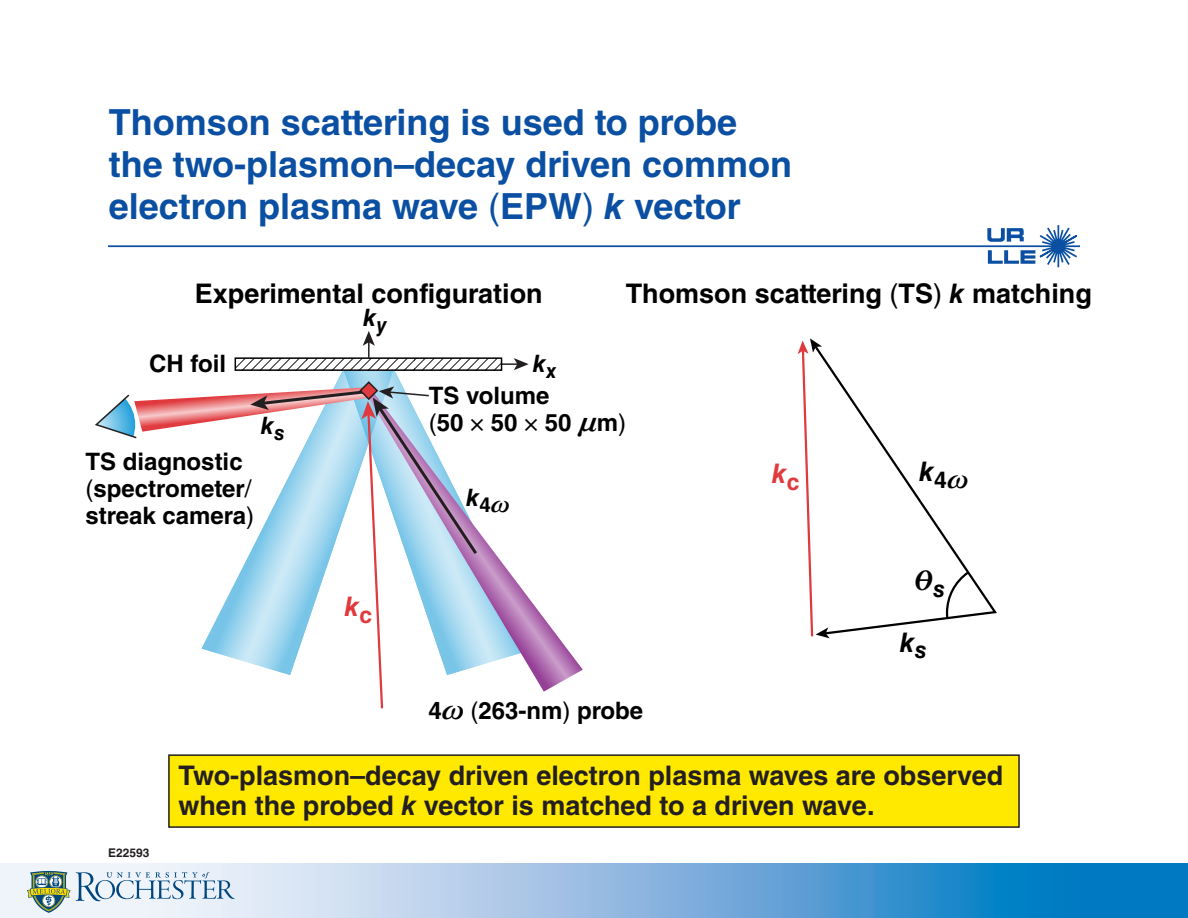
<style>
.page{position:relative;width:1188px;height:918px;background:#fff}
.page>*{position:absolute;margin:0;border:0;box-sizing:border-box;transform-origin:0 0}
.t1{font:700 36px/42px "Helvetica LT Std";color:#0a4fa2}
.t2{font:700 27px/30px "Helvetica LT Std";color:#231f20}
.t3{font:700 27px "Helvetica LT Std";color:#000}
.t4{font:italic 700 27px "Helvetica LT Std";color:#000}
.t5{font:italic 700 27px "Helvetica LT Std";color:#e03a3e}
.t6{font:italic 700 27px "MM Greek";color:#000}
.t7{font:700 24px/27px "Helvetica LT Std";color:#000}
.t8{font:italic 700 24px "Helvetica LT Std";color:#000}
.t9{font:700 12px "Helvetica LT Std";color:#231f20}
.s1{font-weight:400}
.s2{font-style:italic}
.s3{font-family:"MM Greek";font-style:italic}
</style>
<div class="page">
<svg style="left:344px;top:371px;width:56px;height:9px"></svg>
<svg style="left:363px;top:331px;width:12px;height:26px"></svg>
<svg style="left:502px;top:358px;width:27px;height:12px"></svg>
<svg style="left:480px;top:533px;width:103px;height:159px"></svg>
<svg style="left:238px;top:360px;width:261px;height:8px"></svg>
<div style="left:235px;top:357px;width:267px;height:14px;border:2px solid #000"></div>
<svg style="left:95px;top:380px;width:385px;height:329px"></svg>
<svg style="left:830px;top:366px;width:167px;height:268px"></svg>
<svg style="left:798px;top:338px;width:32px;height:301px"></svg>
<svg style="left:945px;top:570px;width:26px;height:51px"></svg>
<div style="left:169px;top:755px;width:850px;height:72px;background:#ffe901"></div>
<div style="left:168px;top:754px;width:852px;height:74px;border:2px solid #231f20"></div>
<svg style="left:0;top:864px;width:1188px;height:54px;background:#77b1dc"></svg>
<svg style="left:27px;top:871px;width:208px;height:42px"></svg>
<svg style="left:987px;top:225px;width:92px;height:43px"></svg>
<hr style="left:108px;top:245px;width:972px;height:2px;background:#0a4fa2">
<p class="t1" style="left:109px;top:100px;width:685px">Thomson scattering is used to probe the two-plasmon–decay driven common electron plasma wave <span class="s1">(</span>EPW<span class="s1">)</span> <span class="s2">k</span> vector</p>
<p class="t3" style="left:195px;top:277px;width:349px">Experimental configuration</p>
<p class="t3" style="left:626px;top:277px;width:468px">Thomson scattering <span class="s1">(</span>TS<span class="s1">)</span> <span class="s2">k</span> matching</p>
<p class="t8" style="left:363px;top:303px;width:25px">k<sub>y</sub></p>
<p class="t7" style="left:149px;top:349px;width:78px">CH foil</p>
<p class="t7" style="left:86px;top:448px;width:170px">TS diagnostic <span class="s1">(</span>spectrometer<span class="s1">/ </span>streak camera<span class="s1">)</span></p>
<p class="t8" style="left:261px;top:411px;width:25px">k<sub>s</sub></p>
<p class="t5" style="left:344px;top:590px;width:29px">k<sub>c</sub></p>
<p class="t8" style="left:533px;top:349px;width:25px">k<sub>x</sub></p>
<p class="t7" style="left:429px;top:381px;width:199px">TS volume<br><span class="s1">(</span>50 <span class="s1">×</span> 50 <span class="s1">×</span> 50 <span class="s3">n</span>m<span class="s1">)</span></p>
<p class="t8" style="left:466px;top:483px;width:45px">k<sub>4</sub><sub>~</sub></p>
<p class="t7" style="left:428px;top:696px;width:216px">4<span class="s3">~</span> <span class="s1">(</span>263-nm<span class="s1">)</span> probe</p>
<p class="t5" style="left:772px;top:457px;width:29px">k<sub>c</sub></p>
<p class="t4" style="left:919px;top:455px;width:50px">k<sub>4</sub><sub>~</sub></p>
<p class="t6" style="left:915px;top:567px;width:31px">i<sub>s</sub></p>
<p class="t4" style="left:900px;top:626px;width:28px">k<sub>s</sub></p>
<p class="t9" style="left:108px;top:846px;width:43px">E22593</p>
<p class="t2" style="left:178px;top:760px;width:826px">Two-plasmon–decay driven electron plasma waves are observed when the probed <span class="s2">k</span> vector is matched to a driven wave.</p>
</div>
